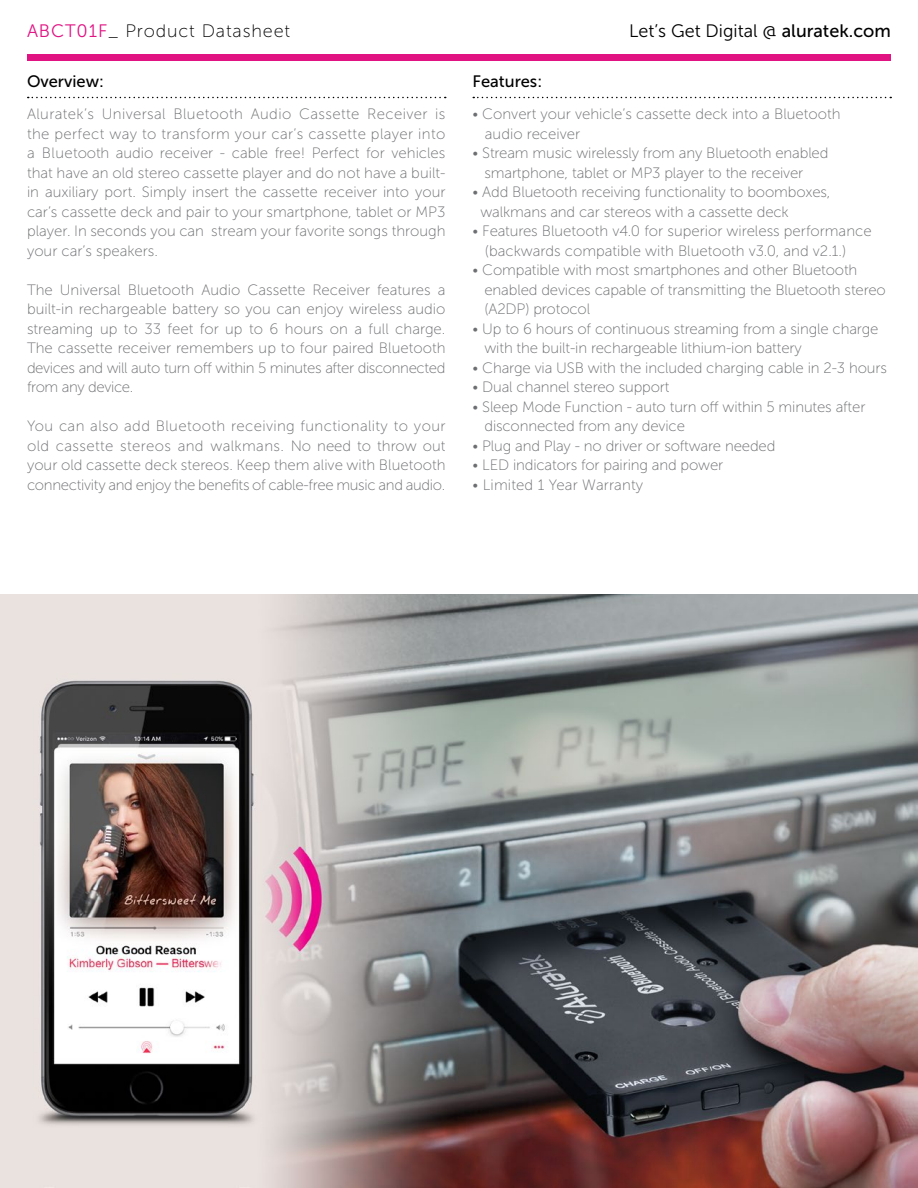
<style>
.page{position:relative;width:918px;height:1188px;background:#fff}
.page>*{position:absolute;margin:0;border:0;box-sizing:border-box;transform-origin:0 0}
.t1{font:18px "Museo Sans 300";color:#000}
.t2{font:18px "Museo Sans 100";letter-spacing:.05em;color:#000}
.t3{font:16.5px "Museo Sans 500";color:#000}
.t4{font:15px/19.5px "Museo Sans 100";letter-spacing:-.01em;color:#6d6e71}
.t5{font:15px "Museo Sans 100";letter-spacing:.01em;color:#6d6e71}
.s1{font-family:"Museo Sans 300";color:#e11383}
.s2{font-family:"Museo Sans 500"}
</style>
<div class="page">
<img style="left:0;top:594px;width:918px;height:594px">
<hr style="left:917px;top:1132px;width:1px;height:56px;background:#000">
<hr style="left:917px;top:999px;width:1px;height:120px;background:#f1f1f2">
<svg style="left:28px;top:97px;width:418px;height:1px"></svg>
<svg style="left:473px;top:97px;width:418px;height:1px"></svg>
<div style="left:27px;top:54px;width:864px;height:7px;background:#e11383"></div>
<p class="t2" style="left:27px;top:21px;width:265px"><span class="s1">ABCT01F</span>_ Product Datasheet</p>
<p class="t1" style="left:629px;top:21px;width:263px">Let’s Get Digital @ <span class="s2">aluratek.com</span></p>
<p class="t3" style="left:27px;top:72px;width:78px">Overview:</p>
<p class="t3" style="left:472px;top:72px;width:71px">Features:</p>
<p class="t4" style="left:27px;top:105px;width:420px;text-align:justify">Aluratek’s Universal Bluetooth Audio Cassette Receiver is the perfect way to transform your car’s cassette player into a Bluetooth audio receiver - cable free! Perfect for vehicles that have an old stereo cassette player and do not have a built&shy;in auxiliary port. Simply insert the cassette receiver into your car’s cassette deck and pair to your smartphone, tablet or MP3 player. In seconds you can stream your favorite songs through your car’s speakers.</p>
<p class="t4" style="left:27px;top:280px;width:420px;text-align:justify">The Universal Bluetooth Audio Cassette Receiver features a built-in rechargeable battery so you can enjoy wireless audio streaming up to 33 feet for up to 6 hours on a full charge.<br>The cassette receiver remembers up to four paired Bluetooth devices and will auto turn off within 5 minutes after disconnected from any device.</p>
<p class="t4" style="left:27px;top:417px;width:420px;text-align:justify">You can also add Bluetooth receiving functionality to your old cassette stereos and walkmans. No need to throw out your old cassette deck stereos. Keep them alive with Bluetooth connectivity and enjoy the benefits of cable-free music and audio.</p>
<p class="t4" style="left:485px;top:105px;width:357px;text-indent:-12px">• Convert your vehicle’s cassette deck into a Bluetooth audio receiver</p>
<p class="t4" style="left:485px;top:144px;width:345px;text-indent:-12px">• Stream music wirelessly from any Bluetooth enabled smartphone, tablet or MP3 player to the receiver</p>
<p class="t4" style="left:481px;top:183px;width:352px;text-indent:-8px">• Add Bluetooth receiving functionality to boomboxes, walkmans and car stereos with a cassette deck</p>
<p class="t4" style="left:485px;top:222px;width:388px;text-indent:-12px">• Features Bluetooth v4.0 for superior wireless performance (backwards compatible with Bluetooth v3.0, and v2.1.)</p>
<p class="t4" style="left:485px;top:261px;width:403px;text-indent:-12px">• Compatible with most smartphones and other Bluetooth enabled devices capable of transmitting the Bluetooth stereo (A2DP) protocol</p>
<p class="t4" style="left:485px;top:319px;width:396px;text-indent:-12px">• Up to 6 hours of continuous streaming from a single charge with the built-in rechargeable lithium-ion battery</p>
<p class="t4" style="left:472px;top:358px;width:416px">• Charge via USB with the included charging cable in 2-3 hours</p>
<p class="t4" style="left:472px;top:378px;width:199px">• Dual channel stereo support</p>
<p class="t4" style="left:485px;top:397px;width:382px;text-indent:-12px">• Sleep Mode Function - auto turn off within 5 minutes after disconnected from any device</p>
<p class="t4" style="left:472px;top:436px;width:304px">• Plug and Play - no driver or software needed</p>
<p class="t4" style="left:472px;top:456px;width:252px">• LED indicators for pairing and power</p>
<p class="t5" style="left:472px;top:477px;width:172px">• Limited 1 Year Warranty</p>
</div>
